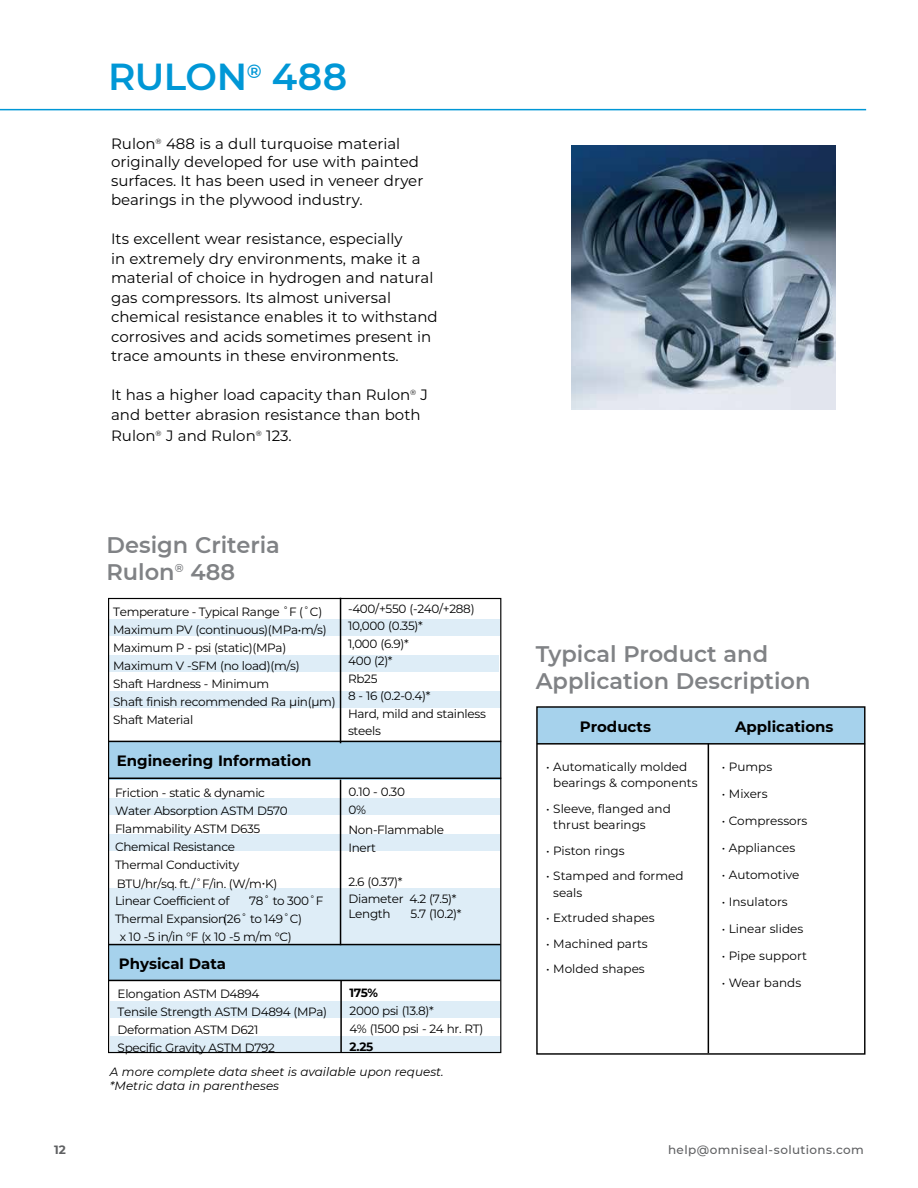
<style>
.page{position:relative;width:918px;height:1188px;background:#fff}
.page>*{position:absolute;margin:0;border:0;box-sizing:border-box;transform-origin:0 0}
.t1{font:600 37.5px "Montserrat";letter-spacing:-.01em;color:#0097d6}
.t2{font:600 22.5px/27px "Montserrat";color:#808285}
.t3{font:15px/19.5px "Montserrat";color:#000}
.t4{font:700 15px "Montserrat";color:#000}
.t5{font:12px/18px "Montserrat";letter-spacing:-.025em;color:#000}
.t6{font:12px/16.5px "Montserrat";color:#000}
.t7{font:italic 12px/14.4px "Montserrat";color:#000}
.t8{font:500 12px "Montserrat";letter-spacing:.03em;color:#5f6062}
.t9{font:700 12px "Montserrat";color:#000}
.t10{font:700 12px "Montserrat";color:#5f6062}
</style>
<div class="page">
<img style="left:572px;top:145px;width:264px;height:265px">
<div style="left:537px;top:708px;width:328px;height:35px;background:#a6d2ec"></div>
<div style="left:536px;top:706px;width:329px;height:349px;border:1px solid #000"></div>
<hr style="left:708px;top:744px;width:1px;height:309px;background:#000">
<hr style="left:537px;top:743px;width:328px;height:2px;background:#000">
<div style="left:109px;top:619px;width:391px;height:17px;background:#deedf7"></div>
<div style="left:110px;top:1036px;width:391px;height:17px;background:#deedf7"></div>
<div style="left:110px;top:1001px;width:391px;height:17px;background:#deedf7"></div>
<div style="left:110px;top:888px;width:390px;height:67px;background:#deedf7"></div>
<div style="left:110px;top:834px;width:390px;height:17px;background:#deedf7"></div>
<div style="left:110px;top:798px;width:390px;height:17px;background:#deedf7"></div>
<div style="left:110px;top:691px;width:391px;height:17px;background:#deedf7"></div>
<div style="left:108px;top:656px;width:391px;height:16px;background:#deedf7"></div>
<div style="left:109px;top:944px;width:392px;height:36px;background:#a6d2ec"></div>
<div style="left:109px;top:741px;width:392px;height:38px;background:#a6d2ec"></div>
<hr style="left:108px;top:741px;width:393px;height:1px;background:#000">
<hr style="left:108px;top:778px;width:393px;height:1px;background:#000">
<hr style="left:109px;top:944px;width:391px;height:1px;background:#000">
<hr style="left:109px;top:980px;width:391px;height:1px;background:#000">
<hr style="left:340px;top:598px;width:1px;height:145px;background:#000">
<hr style="left:340px;top:780px;width:1px;height:165px;background:#000">
<hr style="left:340px;top:980px;width:2px;height:73px;background:#000">
<hr style="left:0;top:109px;width:866px;height:1px;background:#0097d6">
<h1 class="t1" style="left:108px;top:50px;width:241px">RULON<sup>®</sup> 488</h1>
<p class="t3" style="left:111px;top:134px;width:314px;line-height:18.8px">Rulon<sup>®</sup> 488 is a dull turquoise material originally developed for use with painted surfaces. It has been used in veneer dryer bearings in the plywood industry.</p>
<p class="t3" style="left:111px;top:229px;width:328px">Its excellent wear resistance, especially<br>in extremely dry environments, make it a material of choice in hydrogen and natural gas compressors. Its almost universal chemical resistance enables it to withstand corrosives and acids sometimes present in trace amounts in these environments.</p>
<p class="t3" style="left:111px;top:384px;width:318px;line-height:20.2px">It has a higher load capacity than Rulon<sup>®</sup> J and better abrasion resistance than both<br>Rulon<sup>®</sup> J and Rulon<sup>®</sup> 123.</p>
<h2 class="t2" style="left:106px;top:530px;width:175px">Design Criteria<br>Rulon<sup>®</sup> 488</h2>
<p class="t5" style="left:113px;top:602px;width:224px">Temperature - Typical Range ˚F (˚C)<br>Maximum PV (continuous)(MPa•m/s)<br>Maximum P - psi (static)(MPa)<br>Maximum V -SFM (no load)(m/s)<br>Shaft Hardness - Minimum<br>Shaft finish recommended Ra µin(µm)<br>Shaft Material</p>
<p class="t4" style="left:117px;top:750px;width:196px">Engineering Information</p>
<p class="t5" style="left:115px;top:783px;width:174px">Friction - static &amp; dynamic<br>Water Absorption ASTM D570<br>Flammability ASTM D635<br>Chemical Resistance<br>Thermal Conductivity</p>
<p class="t5" style="left:115px;top:876px;width:164px;line-height:16.5px">BTU/hr/sq. ft./˚F/in. (W/m•K)<br>Linear Coefficient of</p>
<p class="t5" style="left:249px;top:891px;width:76px">78˚ to 300˚F</p>
<p class="t5" style="left:120px;top:909px;width:184px;text-indent:103px">(26˚ to 149˚C) x 10 -5 in/in °F (x 10 -5 m/m °C)</p>
<p class="t5" style="left:115px;top:909px;width:113px">Thermal Expansion</p>
<p class="t4" style="left:119px;top:953px;width:109px">Physical Data</p>
<p class="t5" style="left:118px;top:984px;width:211px">Elongation ASTM D4894<br>Tensile Strength ASTM D4894 (MPa)<br>Deformation ASTM D621<br>Specific Gravity ASTM D792</p>
<p class="t5" style="left:348px;top:599px;width:139px;line-height:17.5px">-400/+550 (-240/+288)<br>10,000 (0.35)*<br>1,000 (6.9)*<br>400 (2)*<br>Rb25<br>8 - 16 (0.2-0.4)*<br>Hard, mild and stainless steels</p>
<p class="t5" style="left:349px;top:782px;width:58px">0.10 - 0.30<br>0%</p>
<p class="t5" style="left:349px;top:820px;width:97px">Non-Flammable<br>Inert</p>
<p class="t5" style="left:349px;top:872px;width:110px;line-height:17.4px">2.6 (0.37)*<br>Diameter 4.2 (7.5)*</p>
<p class="t5" style="left:349px;top:905px;width:44px">Length</p>
<p class="t5" style="left:411px;top:905px;width:53px">5.7 (10.2)*</p>
<p class="t9" style="left:350px;top:984px;width:30px">175%</p>
<p class="t5" style="left:350px;top:1001px;width:135px">2000 psi (13.8)*<br>4% (1500 psi - 24 hr. RT)</p>
<p class="t9" style="left:350px;top:1038px;width:25px">2.25</p>
<p class="t7" style="left:110px;top:1064px;width:335px">A more complete data sheet is available upon request. *Metric data in parentheses</p>
<h2 class="t2" style="left:536px;top:640px;width:276px">Typical Product and<br>Application Description</h2>
<p class="t4" style="left:580px;top:716px;width:73px">Products</p>
<p class="t4" style="left:735px;top:716px;width:100px">Applications</p>
<p class="t6" style="left:553px;top:758px;width:146px;text-indent:-7px">• Automatically molded bearings &amp; components</p>
<p class="t6" style="left:553px;top:800px;width:119px;text-indent:-7px">• Sleeve, flanged and thrust bearings</p>
<p class="t6" style="left:546px;top:842px;width:80px">• Piston rings</p>
<p class="t6" style="left:553px;top:867px;width:132px;text-indent:-7px">• Stamped and formed seals</p>
<p class="t6" style="left:546px;top:909px;width:110px">• Extruded shapes</p>
<p class="t6" style="left:546px;top:935px;width:103px">• Machined parts</p>
<p class="t6" style="left:546px;top:960px;width:100px">• Molded shapes</p>
<p class="t5" style="left:722px;top:757px;width:52px">• Pumps</p>
<p class="t5" style="left:722px;top:784px;width:47px">• Mixers</p>
<p class="t6" style="left:722px;top:812px;width:87px">• Compressors</p>
<p class="t6" style="left:722px;top:839px;width:75px">• Appliances</p>
<p class="t6" style="left:722px;top:866px;width:79px">• Automotive</p>
<p class="t6" style="left:722px;top:893px;width:67px">• Insulators</p>
<p class="t6" style="left:722px;top:920px;width:83px">• Linear slides</p>
<p class="t6" style="left:722px;top:947px;width:87px">• Pipe support</p>
<p class="t6" style="left:722px;top:974px;width:81px">• Wear bands</p>
<p class="t10" style="left:54px;top:1141px;width:13px">12</p>
<p class="t8" style="left:668px;top:1141px;width:197px">help@omniseal-solutions.com</p>
</div>
